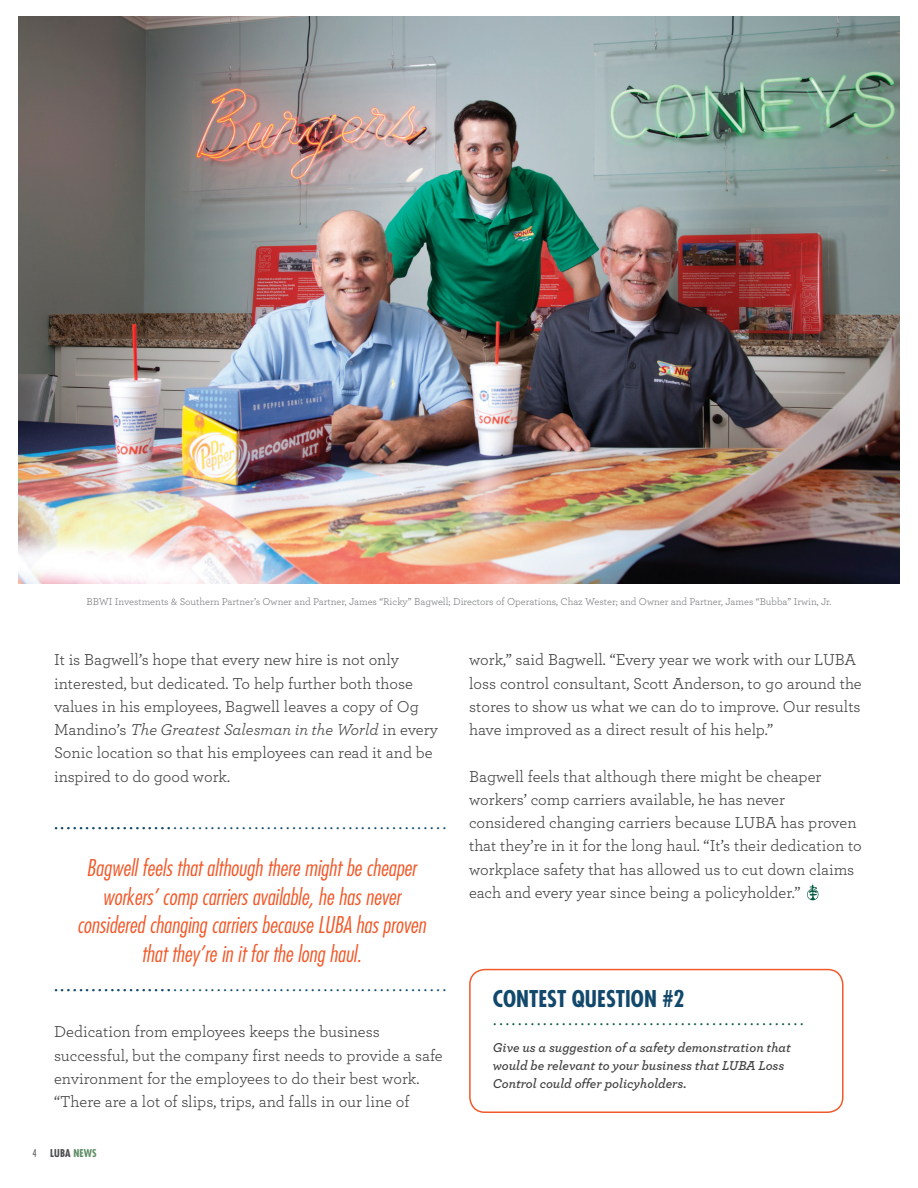
<style>
.page{position:relative;width:918px;height:1188px;background:#fff}
.page>*{position:absolute;margin:0;border:0;box-sizing:border-box;transform-origin:0 0}
.t1{font:italic 300 condensed 22.5px/28.5px "Futura";color:#f15929;text-align:center}
.t2{font:700 condensed 22.5px "Futura";color:#11486b}
.t3{font:18px "Minion Pro";color:#11496b}
.t4{font:18px "Minion Pro";color:#0e5c45}
.t5{font:16.5px/23.2px "Archer";color:#3e3e3f}
.t6{font:italic 600 13.5px/18px "Archer";color:#3e3e3f}
.t7{font:700 condensed 10.5px "Futura";letter-spacing:.015em;color:#4b4c4d}
.t8{font:300 condensed 10.5px "Futura";color:#4b4c4d}
.t9{font:10.35px "Archer";color:#76787b}
.s1{font-style:italic}
.s2{color:#5e8d66}
</style>
<div class="page">
<svg style="left:807px;top:883px;width:11px;height:17px"></svg>
<div style="left:469px;top:969px;width:375px;height:144px;border:2px solid #f15929;border-radius:15px"></div>
<img style="left:19px;top:16px;width:880px;height:567px">
<p class="t9" style="left:87px;top:594px;width:746px">BBWI Investments &amp; Southern Partner’s Owner and Partner, James “Ricky” Bagwell; Directors of Operations, Chaz Wester; and Owner and Partner, James “Bubba” Irwin, Jr.</p>
<p class="t5" style="left:54px;top:648px;width:386px">It is Bagwell’s hope that every new hire is not only interested, but dedicated. To help further both those values in his employees, Bagwell leaves a copy of Og Mandino’s <span class="s1">The Greatest Salesman in the World</span> in every Sonic location so that his employees can read it and be inspired to do good work.</p>
<p class="t3" style="left:54px;top:811px;width:394px">...............................................................</p>
<h1 class="t1" style="left:77px;top:854px;width:350px">Bagwell feels that although there might be cheaper workers’ comp carriers available, he has never considered changing carriers because LUBA has proven that they’re in it for the long haul.</h1>
<p class="t5" style="left:469px;top:647px;width:394px">work,” said Bagwell. “Every year we work with our LUBA loss control consultant, Scott Anderson, to go around the stores to show us what we can do to improve. Our results have improved as a direct result of his help.”</p>
<p class="t5" style="left:469px;top:764px;width:394px">Bagwell feels that although there might be cheaper workers’ comp carriers available, he has never considered changing carriers because LUBA has proven that they’re in it for the long haul. “It’s their dedication to workplace safety that has allowed us to cut down claims each and every year since being a policyholder.”</p>
<p class="t3" style="left:54px;top:973px;width:394px">...............................................................</p>
<h1 class="t2" style="left:493px;top:985px;width:193px">CONTEST QUESTION #2</h1>
<p class="t4" style="left:493px;top:1007px;width:313px">..................................................</p>
<p class="t6" style="left:493px;top:1038px;width:300px">Give us a suggestion of a safety demonstration that would be relevant to your business that LUBA Loss<br>Control could offer policyholders.</p>
<p class="t5" style="left:54px;top:1019px;width:390px">Dedication from employees keeps the business successful, but the company first needs to provide a safe environment for the employees to do their best work. “There are a lot of slips, trips, and falls in our line of</p>
<p class="t8" style="left:32px;top:1147px;width:6px">4</p>
<p class="t7" style="left:50px;top:1147px;width:48px">LUBA <span class="s2">NEWS</span></p>
</div>
